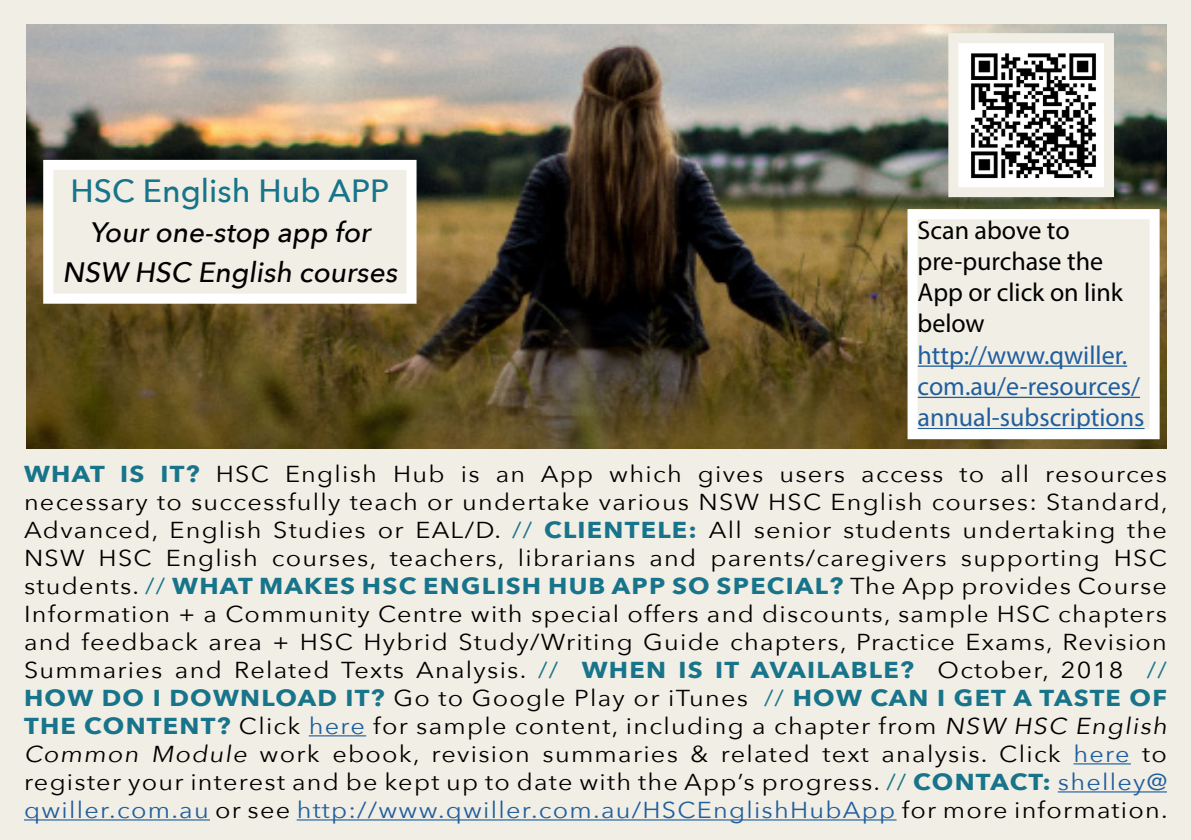
<style>
.page{position:relative;width:1191px;height:840px;background:#fff}
.page>*{position:absolute;margin:0;border:0;box-sizing:border-box;transform-origin:0 0}
.t1{font:500 32px "Avenir Next";color:#18748a}
.t2{font:500 28px/40px "Avenir Next";color:#000;text-align:center}
.t3{font:26px/31.2px "Myriad Pro";color:#215e9e}
.t4{font:26px/31.2px "Myriad Pro";color:#000}
.t5{font:23px/28px "Avenir Next";letter-spacing:.05em;color:#000;scale:1.1 1}
.s1{font-weight:700;color:#18748a}
.s2{color:#18748a}
.s3{color:#215e9e}
</style>
<div class="page">
<div style="left:0;top:0;width:1191px;height:839px;background:#f1efe5"></div>
<img style="left:26px;top:24px;width:1141px;height:424px">
<hr style="left:309px;top:734px;width:57px;height:2px;background:#215e9e">
<hr style="left:1073px;top:762px;width:57px;height:2px;background:#215e9e">
<hr style="left:1057px;top:790px;width:110px;height:2px;background:#215e9e">
<hr style="left:24px;top:818px;width:186px;height:2px;background:#215e9e">
<hr style="left:297px;top:818px;width:599px;height:2px;background:#215e9e">
<div style="left:48px;top:165px;width:363px;height:133px;background:#f1efe5"></div>
<div style="left:43px;top:160px;width:373px;height:143px;border:10px solid #fff"></div>
<img style="left:959px;top:44px;width:144px;height:142px">
<div style="left:948px;top:33px;width:166px;height:164px;border:10px solid #f1efe5"></div>
<div style="left:912px;top:214px;width:242px;height:220px;background:#f1efe5"></div>
<hr style="left:917px;top:365px;width:210px;height:1px;background:#215e9e">
<hr style="left:917px;top:396px;width:223px;height:2px;background:#215e9e">
<hr style="left:917px;top:427px;width:227px;height:2px;background:#215e9e">
<div style="left:907px;top:209px;width:252px;height:230px;border:10px solid #fff"></div>
<h1 class="t1" style="left:71px;top:163px;width:320px">HSC English Hub APP</h1>
<p class="t2" style="left:63px;top:211px;width:342px">Yourone-stop app for<br>NSW HSC English courses</p>
<p class="t4" style="left:917px;top:214px;width:207px">Scan above to pre-purchase the<br>App or click on link below</p>
<p class="t3" style="left:917px;top:338px;width:228px">http://www.qwiller. com.au/e-resources/ annual-subscriptions</p>
<p class="t5" style="left:24px;top:458px;width:1045px"><span class="s1">WHAT IS IT?</span> HSC English Hub is an App which gives users access to all resources necessary to successfully teach or undertake various NSW HSC English courses: Standard, Advanced, English Studies or EAL/D. <span class="s2">//</span> <span class="s1">CLIENTELE:</span> All senior students undertaking the NSW HSC English courses, teachers, librarians and parents/caregivers supporting HSC students. <span class="s2">//</span> <span class="s1">WHAT MAKES HSC ENGLISH HUB APP SO SPECIAL?</span> The App provides Course Information + a Community Centre with special offers and discounts, sample HSC chapters and feedback area + HSC Hybrid Study/Writing Guide chapters, Practice Exams, Revision Summaries and Related Texts Analysis. <span class="s2">//</span> <span class="s1">WHEN IS IT AVAILABLE?</span> October, 2018 <span class="s2">// </span><span class="s1">HOW DO I DOWNLOAD IT?</span> Go to Google Play or iTunes <span class="s2">//</span> <span class="s1">HOW CAN I GET A TASTE OF THE CONTENT?</span> Click <span class="s3">here</span> for sample content, including a chapter from NSW HSC English Common Module work ebook, revision summaries &amp; related text analysis. Click <span class="s3">here</span> to register your interest and be kept up to date with the App’s progress. <span class="s2">//</span> <span class="s1">CONTACT:</span> <span class="s3">shelley@ qwiller.com.au</span> or see <span class="s3">http://www.qwiller.com.au/HSCEnglishHubApp</span> for more information.</p>
</div>
